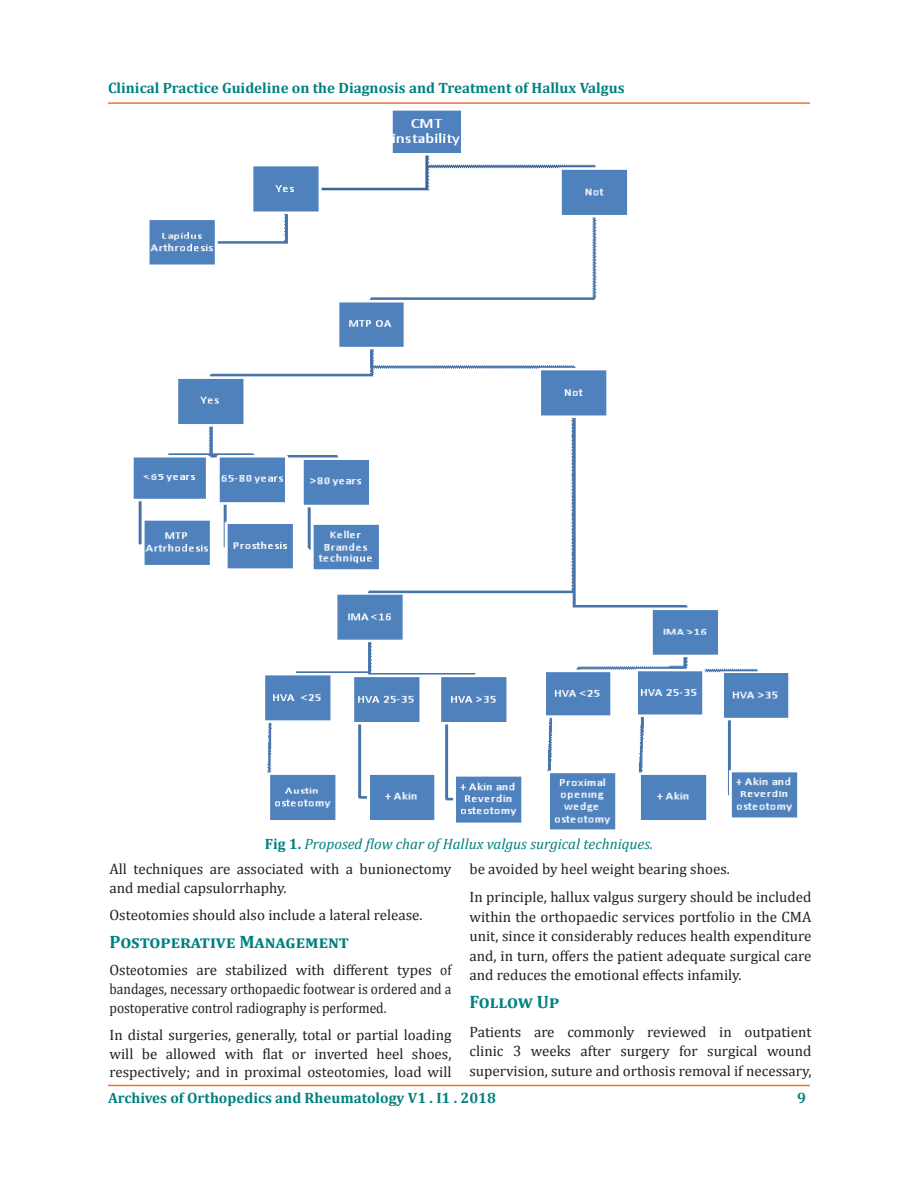
<style>
.page{position:relative;width:918px;height:1188px;background:#fff}
.page>*{position:absolute;margin:0;border:0;box-sizing:border-box;transform-origin:0 0}
.t1{font:700 18px "Cambria";color:#008080}
.t2{font:15px/19.5px "Cambria";color:#231f20;text-align:justify}
.t3{font:700 15px "Cambria";color:#008080}
.t4{font:italic 15px "Cambria";color:#008080}
.s1{font-weight:700;font-style:normal}
</style>
<div class="page">
<hr style="left:108px;top:1085px;width:702px;height:1px;background:#f37131">
<hr style="left:108px;top:102px;width:702px;height:2px;background:#f37131">
<img style="left:133px;top:110px;width:665px;height:720px">
<p class="t3" style="left:108px;top:77px;width:518px">Clinical Practice Guideline on the Diagnosis and Treatment of Hallux Valgus</p>
<p class="t4" style="left:265px;top:833px;width:390px"><span class="s1">Fig 1.</span> Proposed flow char of Hallux valgus surgical techniques.</p>
<p class="t2" style="left:110px;top:860px;width:343px;line-height:18.8px">All techniques are associated with a bunionectomy and medial capsulorrhaphy.</p>
<p class="t2" style="left:110px;top:905px;width:315px">Osteotomies should also include a lateral release.</p>
<p class="t1" style="left:110px;top:929px;width:241px">Postoperative Management</p>
<p class="t2" style="left:110px;top:961px;width:344px;line-height:18.8px">Osteotomies are stabilized with different types of bandages, necessary orthopaedic footwear is ordered and a postoperative control radiography is performed.</p>
<p class="t2" style="left:110px;top:1025px;width:343px;line-height:18.8px">In distal surgeries, generally, total or partial loading will be allowed with flat or inverted heel shoes, respectively; and in proximal osteotomies, load will</p>
<p class="t2" style="left:470px;top:859px;width:262px">be avoided by heel weight bearing shoes.</p>
<p class="t2" style="left:470px;top:887px;width:343px">In principle, hallux valgus surgery should be included within the orthopaedic services portfolio in the CMA unit, since it considerably reduces health expenditure and, in turn, offers the patient adequate surgical care and reduces the emotional effects infamily.</p>
<p class="t1" style="left:470px;top:990px;width:91px">Follow Up</p>
<p class="t2" style="left:470px;top:1022px;width:344px">Patients are commonly reviewed in outpatient clinic 3 weeks after surgery for surgical wound supervision, suture and orthosis removal if necessary,</p>
<p class="t3" style="left:108px;top:1087px;width:390px">Archives of Orthopedics and Rheumatology V1 . I1 . 2018</p>
<p class="t3" style="left:797px;top:1087px;width:10px">9</p>
</div>
